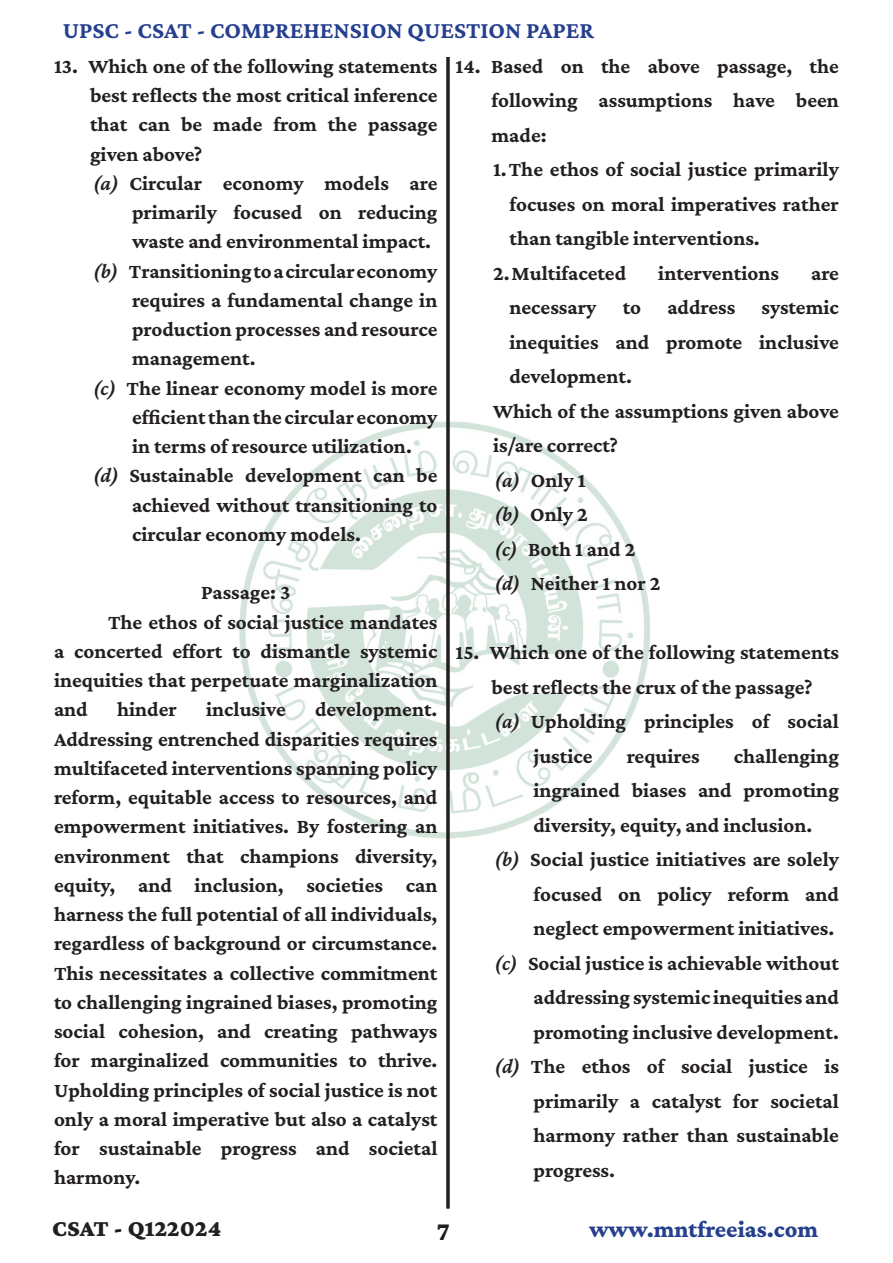
<style>
.page{position:relative;width:893px;height:1263px;background:#fff}
.page>*{position:absolute;margin:0;border:0;box-sizing:border-box;transform-origin:0 0}
.t1{font:900 27px "Crimson Pro";color:#231f20}
.t2{font:700 24px "Crimson Pro";color:#253f8e}
.t3{font:800 24px "Crimson Pro";color:#253f8e}
.t4{font:900 24px "Crimson Pro";color:#231f20}
.BOLD{font:700 21px/29.2px "Crimson Pro";color:#231f20;text-align:justify}
.s1{font-weight:600;font-style:italic}
</style>
<div class="page">
<img style="left:239px;top:416px;width:411px;height:427px">
<hr style="left:446px;top:57px;width:3px;height:1151px;background:#231f20">
<p class="t2" style="left:63px;top:15px;width:533px">UPSC - CSAT - COMPREHENSION QUESTION PAPER</p>
<p class="BOLD" style="left:90px;top:51px;width:349px;text-indent:-36px">13. Which one of the following statements best reflects the most critical inference that can be made from the passage given above?</p>
<p class="BOLD" style="left:132px;top:168px;width:307px;text-indent:-39px"><span class="s1">(a)</span> Circular economy models are primarily focused on reducing waste and environmental impact.</p>
<p class="BOLD" style="left:132px;top:256px;width:307px;text-indent:-39px"><span class="s1">(b)</span> Transitioning to a circular economy requires a fundamental change in production processes and resource management.</p>
<p class="BOLD" style="left:132px;top:373px;width:307px;text-indent:-39px"><span class="s1">(c)</span> The linear economy model is more efficient than the circular economy in terms of resource utilization.</p>
<p class="BOLD" style="left:132px;top:461px;width:307px;text-indent:-39px"><span class="s1">(d)</span> Sustainable development can be achieved without transitioning to circular economy models.</p>
<p class="BOLD" style="left:491px;top:48px;width:349px;line-height:34.5px;text-indent:-36px">14. Based on the above passage, the following assumptions have been made:</p>
<p class="BOLD" style="left:509px;top:152px;width:331px;line-height:34.5px;text-indent:-16px">1. The ethos of social justice primarily focuses on moral imperatives rather than tangible interventions.</p>
<p class="BOLD" style="left:493px;top:258px;width:135px">2. Multifaceted</p>
<p class="BOLD" style="left:658px;top:258px;width:122px">interventions</p>
<p class="BOLD" style="left:811px;top:258px;width:29px">are</p>
<p class="BOLD" style="left:509px;top:293px;width:88px">necessary</p>
<p class="BOLD" style="left:623px;top:293px;width:20px">to</p>
<p class="BOLD" style="left:667px;top:293px;width:69px">address</p>
<p class="BOLD" style="left:509px;top:290px;width:331px;line-height:34.5px;text-indent:252px">systemic inequities and promote inclusive development.</p>
<p class="BOLD" style="left:493px;top:393px;width:347px;line-height:34.5px">Which of the assumptions given above is/are correct?</p>
<p class="BOLD" style="left:494px;top:465px;width:93px"><span class="s1">(a)</span> Only 1</p>
<p class="BOLD" style="left:494px;top:500px;width:95px"><span class="s1">(b)</span> Only 2</p>
<p class="BOLD" style="left:494px;top:534px;width:142px"><span class="s1">(c)</span> Both 1 and 2</p>
<p class="BOLD" style="left:494px;top:569px;width:168px"><span class="s1">(d)</span> Neither 1 nor 2</p>
<p class="BOLD" style="left:201px;top:578px;width:91px">Passage: 3</p>
<p class="BOLD" style="left:54px;top:607px;width:385px;text-indent:54px">The ethos of social justice mandates a concerted effort to dismantle systemic inequities that perpetuate marginalization and</p>
<p class="BOLD" style="left:455px;top:635px;width:385px;line-height:34.5px;text-align:center">15. Which one of the following statements best reflects the crux of the passage?</p>
<p class="BOLD" style="left:533px;top:704px;width:307px;line-height:34.5px;text-indent:-39px"><span class="s1">(a)</span> Upholding principles of social justice</p>
<p class="BOLD" style="left:54px;top:695px;width:385px;text-indent:261px">development.<br>Addressing entrenched disparities requires multifaceted interventions spanning policy reform, equitable access to resources, and empowerment initiatives. By fostering an environment that champions diversity, equity, and inclusion, societies can harness the full potential of all individuals, regardless of background or circumstance.<br>This necessitates a collective commitment to challenging ingrained biases, promoting social cohesion, and creating pathways for marginalized communities to thrive.<br>Upholding principles of social justice is not only a moral imperative but also a catalyst for sustainable progress and societal harmony.</p>
<p class="BOLD" style="left:117px;top:695px;width:61px">hinder</p>
<p class="BOLD" style="left:206px;top:695px;width:81px">inclusive</p>
<p class="BOLD" style="left:533px;top:738px;width:307px;line-height:34.5px;text-indent:200px">challenging ingrained biases and promoting diversity, equity, and inclusion.</p>
<p class="BOLD" style="left:533px;top:842px;width:307px;line-height:34.5px;text-indent:-39px"><span class="s1">(b)</span> Social justice initiatives are solely focused on policy reform and neglect empowerment initiatives.</p>
<p class="BOLD" style="left:533px;top:945px;width:307px;line-height:34.5px;text-indent:-39px"><span class="s1">(c)</span> Social justice is achievable without addressing systemic inequities and promoting inclusive development.</p>
<p class="BOLD" style="left:533px;top:1049px;width:307px;line-height:34.5px;text-indent:-39px"><span class="s1">(d)</span> The ethos of social justice is primarily a catalyst for societal harmony rather than sustainable progress.</p>
<p class="BOLD" style="left:627px;top:741px;width:75px">requires</p>
<p class="t4" style="left:52px;top:1213px;width:170px">CSAT - Q122024</p>
<p class="t1" style="left:436px;top:1214px;width:15px">7</p>
<p class="t3" style="left:589px;top:1214px;width:231px">www.mntfreeias.com</p>
</div>
